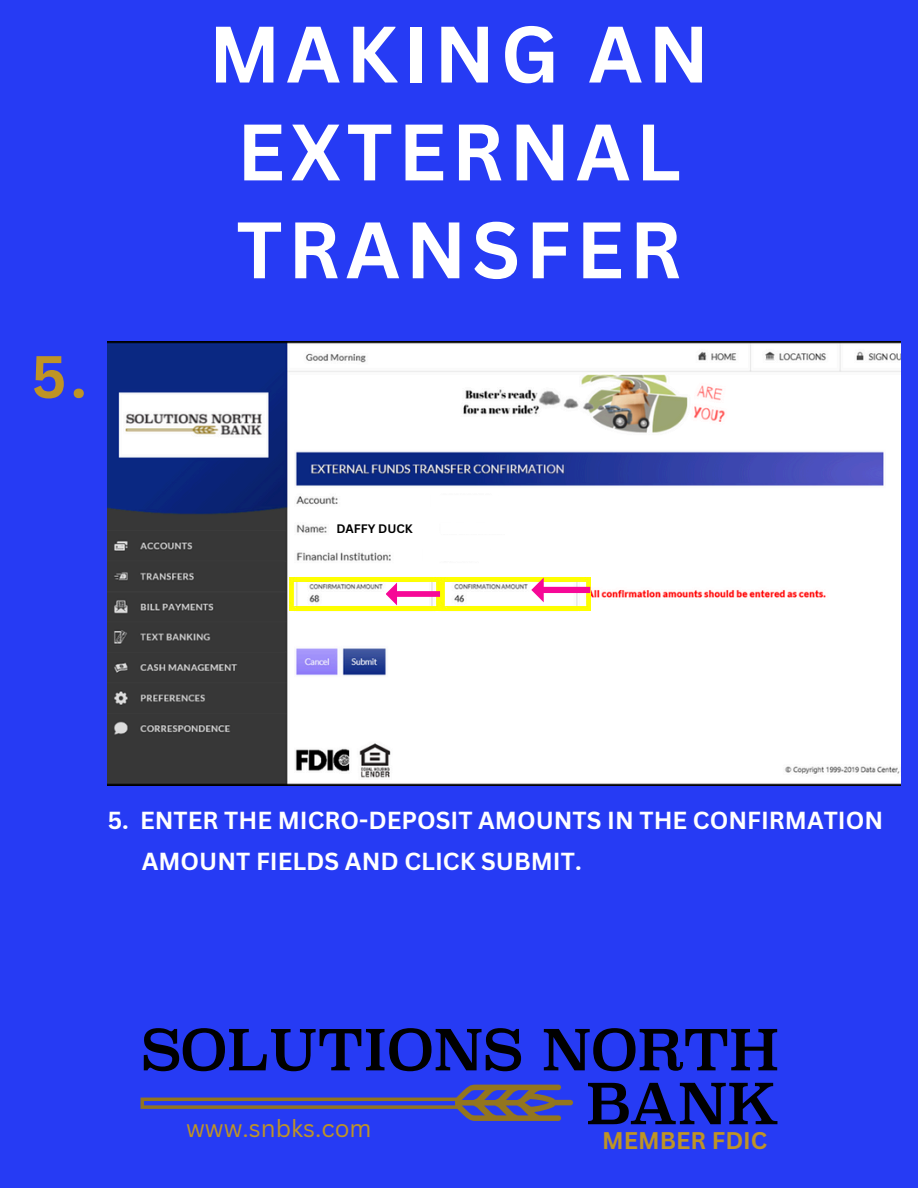
<style>
.page{position:relative;width:918px;height:1188px;background:#263bf4}
.page>*{position:absolute;margin:0;border:0;box-sizing:border-box;transform-origin:0 0}
.t1{font:700 78.15px/97.8px "Canva Sans";letter-spacing:.07em;color:#fff;text-align:center}
.t2{font:700 58.5px "Canva Sans";color:#bf9425}
.t3{font:700 24px/41.7px "Canva Sans";color:#fff}
.t4{font:24px "Canva Sans";color:#bf9425}
.t5{font:700 23.4px "Canva Sans";color:#bf9425}
.t6{font:700 12px "Canva Sans";color:#000}
</style>
<div class="page">
<img style="left:108px;top:341px;width:793px;height:445px">
<img style="left:290px;top:578px;width:301px;height:32px">
<svg style="left:386px;top:583px;width:54px;height:22px"></svg>
<svg style="left:532px;top:578px;width:58px;height:24px"></svg>
<svg style="left:144px;top:1028px;width:377px;height:43px"></svg>
<svg style="left:544px;top:1028px;width:233px;height:43px"></svg>
<svg style="left:588px;top:1083px;width:189px;height:41px"></svg>
<svg style="left:141px;top:1085px;width:432px;height:36px"></svg>
<img style="left:422px;top:549px;width:69px;height:12px">
<img style="left:430px;top:495px;width:69px;height:11px">
<img style="left:440px;top:522px;width:69px;height:12px">
<p class="t2" style="left:31px;top:335px;width:57px">5.</p>
<h2 class="t1" style="left:209px;top:3px;width:502px">MAKING AN<br>EXTERNAL<br>TRANSFER</h2>
<h3 class="t6" style="left:336px;top:520px;width:78px">DAFFY DUCK</h3>
<p class="t3" style="left:142px;top:799px;width:743px;text-indent:-34px">5. ENTER THE MICRO-DEPOSIT AMOUNTS IN THE CONFIRMATION<br>AMOUNT FIELDS AND CLICK SUBMIT.</p>
<p class="t4" style="left:186px;top:1111px;width:187px">www.snbks.com</p>
<p class="t5" style="left:602px;top:1125px;width:167px">MEMBER FDIC</p>
</div>
